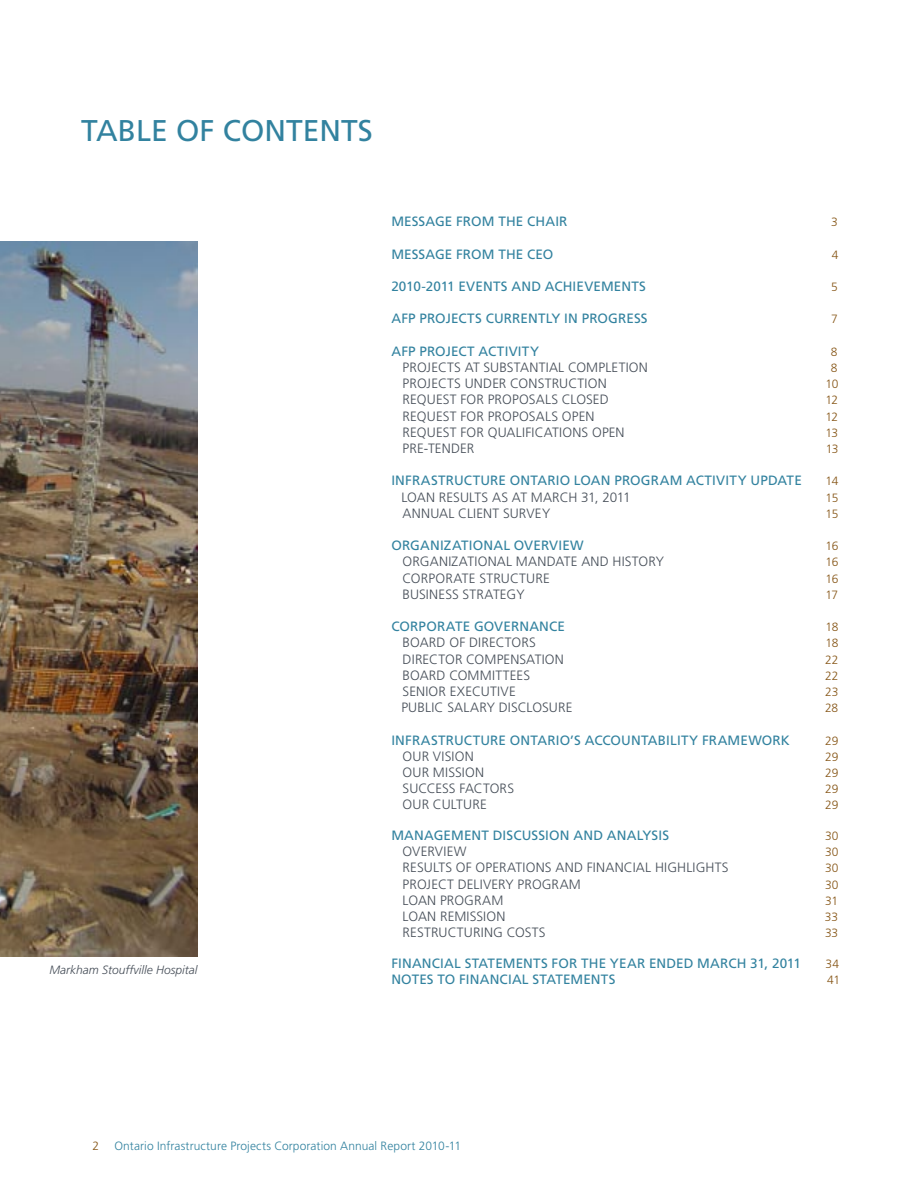
<style>
.page{position:relative;width:918px;height:1188px;background:#fff}
.page>*{position:absolute;margin:0;border:0;box-sizing:border-box;transform-origin:0 0}
.t1{font:30px "Frutiger";color:#32829f}
.t2{font:300 13.5px "Frutiger";letter-spacing:.015em;color:#464e58}
.t3{font:13.5px "Frutiger";letter-spacing:.01em;color:#32829f}
.t4{font:300 13.5px "Frutiger";letter-spacing:-.005em;color:#464e58}
.t5{font:300 12px "Frutiger";letter-spacing:-.02em;color:#865516}
.t6{font:300 12px "Frutiger";letter-spacing:.01em;color:#32829f}
.t7{font:italic 300 12px "Frutiger";color:#464e58}
</style>
<div class="page">
<img style="left:0;top:242px;width:197px;height:715px">
<p class="t1" style="left:81px;top:113px;width:293px">TABLE OF CONTENTS</p>
<p class="t7" style="left:50px;top:962px;width:149px">Markham Stouffville Hospital</p>
<p class="t3" style="left:391px;top:214px;width:178px">MESSAGE FROM THE CHAIR</p>
<p class="t5" style="left:831px;top:215px;width:8px">3</p>
<p class="t3" style="left:391px;top:246px;width:164px">MESSAGE FROM THE CEO</p>
<p class="t5" style="left:832px;top:248px;width:8px">4</p>
<p class="t3" style="left:391px;top:278px;width:256px">2010-2011 EVENTS AND ACHIEVEMENTS</p>
<p class="t5" style="left:831px;top:280px;width:8px">5</p>
<p class="t3" style="left:391px;top:311px;width:258px">AFP PROJECTS CURRENTLY IN PROGRESS</p>
<p class="t5" style="left:831px;top:312px;width:8px">7</p>
<p class="t3" style="left:391px;top:343px;width:149px">AFP PROJECT ACTIVITY</p>
<p class="t5" style="left:831px;top:345px;width:8px">8</p>
<p class="t2" style="left:403px;top:360px;width:247px">PROJECTS AT SUBSTANTIAL COMPLETION</p>
<p class="t5" style="left:831px;top:361px;width:8px">8</p>
<p class="t2" style="left:403px;top:376px;width:206px">PROJECTS UNDER CONSTRUCTION</p>
<p class="t5" style="left:826px;top:377px;width:14px">10</p>
<p class="t2" style="left:403px;top:392px;width:208px">REQUEST FOR PROPOSALS CLOSED</p>
<p class="t5" style="left:826px;top:393px;width:14px">12</p>
<p class="t2" style="left:403px;top:408px;width:193px">REQUEST FOR PROPOSALS OPEN</p>
<p class="t5" style="left:826px;top:410px;width:14px">12</p>
<p class="t2" style="left:403px;top:424px;width:224px">REQUEST FOR QUALIFICATIONS OPEN</p>
<p class="t5" style="left:826px;top:426px;width:14px">13</p>
<p class="t2" style="left:403px;top:441px;width:73px">PRE-TENDER</p>
<p class="t5" style="left:826px;top:442px;width:14px">13</p>
<p class="t3" style="left:391px;top:473px;width:412px">INFRASTRUCTURE ONTARIO LOAN PROGRAM ACTIVITY UPDATE</p>
<p class="t5" style="left:826px;top:474px;width:14px">14</p>
<p class="t4" style="left:401px;top:489px;width:231px">LOAN RESULTS AS AT MARCH 31, 2011</p>
<p class="t5" style="left:826px;top:491px;width:14px">15</p>
<p class="t2" style="left:403px;top:505px;width:149px">ANNUAL CLIENT SURVEY</p>
<p class="t5" style="left:826px;top:507px;width:14px">15</p>
<p class="t3" style="left:391px;top:538px;width:194px">ORGANIZATIONAL OVERVIEW</p>
<p class="t5" style="left:826px;top:539px;width:14px">16</p>
<p class="t2" style="left:403px;top:554px;width:263px">ORGANIZATIONAL MANDATE AND HISTORY</p>
<p class="t5" style="left:826px;top:555px;width:14px">16</p>
<p class="t2" style="left:403px;top:570px;width:149px">CORPORATE STRUCTURE</p>
<p class="t5" style="left:826px;top:572px;width:14px">16</p>
<p class="t2" style="left:403px;top:586px;width:123px">BUSINESS STRATEGY</p>
<p class="t5" style="left:826px;top:588px;width:14px">17</p>
<p class="t3" style="left:391px;top:619px;width:175px">CORPORATE GOVERNANCE</p>
<p class="t5" style="left:826px;top:620px;width:14px">18</p>
<p class="t2" style="left:403px;top:635px;width:135px">BOARD OF DIRECTORS</p>
<p class="t5" style="left:826px;top:636px;width:14px">18</p>
<p class="t2" style="left:403px;top:651px;width:163px">DIRECTOR COMPENSATION</p>
<p class="t5" style="left:825px;top:653px;width:15px">22</p>
<p class="t2" style="left:403px;top:667px;width:129px">BOARD COMMITTEES</p>
<p class="t5" style="left:825px;top:669px;width:15px">22</p>
<p class="t2" style="left:403px;top:684px;width:115px">SENIOR EXECUTIVE</p>
<p class="t5" style="left:825px;top:685px;width:15px">23</p>
<p class="t2" style="left:401px;top:700px;width:173px">PUBLIC SALARY DISCLOSURE</p>
<p class="t5" style="left:825px;top:701px;width:15px">28</p>
<p class="t3" style="left:391px;top:732px;width:400px">INFRASTRUCTURE ONTARIO’S ACCOUNTABILITY FRAMEWORK</p>
<p class="t5" style="left:825px;top:734px;width:15px">29</p>
<p class="t2" style="left:403px;top:748px;width:73px">OUR VISION</p>
<p class="t5" style="left:825px;top:750px;width:15px">29</p>
<p class="t2" style="left:403px;top:765px;width:83px">OUR MISSION</p>
<p class="t5" style="left:825px;top:766px;width:15px">29</p>
<p class="t2" style="left:403px;top:781px;width:113px">SUCCESS FACTORS</p>
<p class="t5" style="left:825px;top:782px;width:15px">29</p>
<p class="t2" style="left:403px;top:797px;width:86px">OUR CULTURE</p>
<p class="t5" style="left:825px;top:798px;width:15px">29</p>
<p class="t3" style="left:391px;top:827px;width:279px">MANAGEMENT DISCUSSION AND ANALYSIS</p>
<p class="t5" style="left:825px;top:829px;width:15px">30</p>
<p class="t2" style="left:403px;top:844px;width:65px">OVERVIEW</p>
<p class="t5" style="left:825px;top:845px;width:15px">30</p>
<p class="t2" style="left:403px;top:860px;width:327px">RESULTS OF OPERATIONS AND FINANCIAL HIGHLIGHTS</p>
<p class="t5" style="left:825px;top:861px;width:15px">30</p>
<p class="t2" style="left:403px;top:876px;width:180px">PROJECT DELIVERY PROGRAM</p>
<p class="t5" style="left:825px;top:878px;width:15px">30</p>
<p class="t2" style="left:403px;top:892px;width:102px">LOAN PROGRAM</p>
<p class="t5" style="left:825px;top:894px;width:14px">31</p>
<p class="t2" style="left:403px;top:909px;width:104px">LOAN REMISSION</p>
<p class="t5" style="left:825px;top:910px;width:15px">33</p>
<p class="t2" style="left:403px;top:925px;width:144px">RESTRUCTURING COSTS</p>
<p class="t5" style="left:825px;top:926px;width:15px">33</p>
<p class="t3" style="left:391px;top:955px;width:411px">FINANCIAL STATEMENTS FOR THE YEAR ENDED MARCH 31, 2011</p>
<p class="t5" style="left:825px;top:957px;width:15px">34</p>
<p class="t3" style="left:391px;top:971px;width:226px">NOTES TO FINANCIAL STATEMENTS</p>
<p class="t5" style="left:827px;top:973px;width:14px">41</p>
<p class="t5" style="left:92px;top:1139px;width:8px">2</p>
<p class="t6" style="left:114px;top:1139px;width:348px">Ontario Infrastructure Projects Corporation Annual Report 2010-11</p>
</div>
